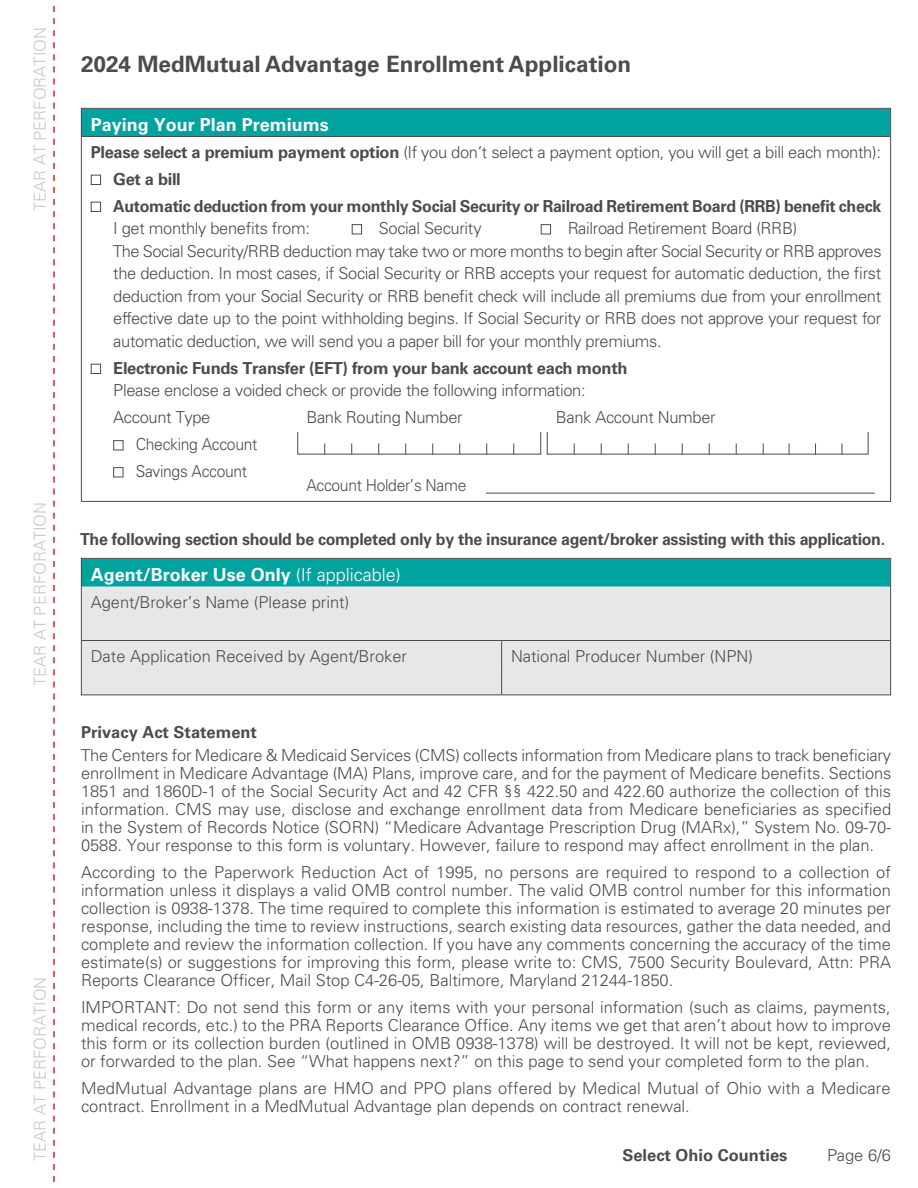
<style>
.page{position:relative;width:918px;height:1188px;background:#fff}
.page>*{position:absolute;margin:0;border:0;box-sizing:border-box;transform-origin:0 0}
.Form_Title{font:700 22.5px "Univers LT Std";color:#4b4c4d}
.t1{font:700 18px "Univers LT Std";color:#fff}
.t2{font:300 16.5px/18px "Univers LT Std";color:#4b4c4d;text-align:justify}
.t3{font:300 16.5px "Univers LT Std";letter-spacing:-.02em;color:#4b4c4d}
.t4{font:700 16.5px "Univers LT Std";letter-spacing:-.02em;color:#4b4c4d}
.t5{font:300 16.5px "Univers LT Std";color:#c7c8ca}
.t6{font:300 16.5px "Univers LT Std";letter-spacing:-.02em;color:#4b4c4d;scale:.95 1}
.t7{font:700 16.5px "Univers LT Std";color:#4b4c4d}
.s1{font-weight:700}
.s2{font-weight:300}
</style>
<div class="page">
<div style="left:82px;top:559px;width:808px;height:27px;background:#00a39d"></div>
<div style="left:83px;top:586px;width:806px;height:107px;background:#e6e7e9"></div>
<hr style="left:82px;top:640px;width:420px;height:1px;background:#4b4c4d">
<hr style="left:502px;top:640px;width:388px;height:1px;background:#4b4c4d">
<svg style="left:501px;top:641px;width:1px;height:52px"></svg>
<div style="left:81px;top:558px;width:810px;height:137px;border:1px solid #4b4c4d"></div>
<div style="left:82px;top:109px;width:808px;height:27px;background:#00a39d"></div>
<hr style="left:82px;top:136px;width:215px;height:1px;background:#4b4c4d">
<hr style="left:297px;top:136px;width:250px;height:1px;background:#4b4c4d">
<hr style="left:547px;top:136px;width:343px;height:1px;background:#4b4c4d">
<svg style="left:324px;top:443px;width:1px;height:12px"></svg>
<svg style="left:351px;top:443px;width:1px;height:12px"></svg>
<svg style="left:378px;top:443px;width:1px;height:12px"></svg>
<svg style="left:405px;top:443px;width:1px;height:12px"></svg>
<svg style="left:432px;top:443px;width:1px;height:12px"></svg>
<svg style="left:459px;top:443px;width:1px;height:12px"></svg>
<svg style="left:486px;top:443px;width:1px;height:12px"></svg>
<svg style="left:513px;top:443px;width:1px;height:12px"></svg>
<svg style="left:574px;top:443px;width:1px;height:12px"></svg>
<svg style="left:601px;top:443px;width:1px;height:12px"></svg>
<svg style="left:628px;top:443px;width:1px;height:12px"></svg>
<svg style="left:655px;top:443px;width:1px;height:12px"></svg>
<svg style="left:682px;top:443px;width:1px;height:12px"></svg>
<svg style="left:709px;top:443px;width:1px;height:12px"></svg>
<svg style="left:736px;top:443px;width:1px;height:12px"></svg>
<svg style="left:789px;top:443px;width:1px;height:12px"></svg>
<svg style="left:815px;top:443px;width:1px;height:12px"></svg>
<svg style="left:842px;top:443px;width:1px;height:12px"></svg>
<svg style="left:763px;top:443px;width:1px;height:12px"></svg>
<hr style="left:486px;top:493px;width:389px;height:1px;background:#4b4c4d">
<svg style="left:53px;top:0;width:2px;height:1182px"></svg>
<p class="t5" style="left:30px;top:211px;width:186px;rotate:-90deg">TEAR AT PERFORATION</p>
<p class="t5" style="left:30px;top:686px;width:186px;rotate:-90deg">TEAR AT PERFORATION</p>
<p class="t5" style="left:30px;top:1161px;width:186px;rotate:-90deg">TEAR AT PERFORATION</p>
<p class="Form_Title" style="left:81px;top:51px;width:552px">2024 MedMutual Advantage Enrollment Application</p>
<p class="t1" style="left:91px;top:114px;width:240px">Paying Your Plan Premiums</p>
<p class="t3" style="left:91px;top:142px;width:792px"><span class="s1">Please select a premium payment option</span> (If you don’t select a payment option, you will get a bill each month):</p>
<p class="t4" style="left:91px;top:169px;width:92px">■ Get a bill</p>
<p class="t4" style="left:91px;top:196px;width:792px">■ Automatic deduction from your monthly Social Security or Railroad Retirement Board (RRB) benefit check</p>
<p class="t3" style="left:113px;top:218px;width:198px">I get monthly benefits from:</p>
<p class="t3" style="left:352px;top:218px;width:131px">■ Social Security</p>
<p class="t3" style="left:541px;top:218px;width:258px">■ Railroad Retirement Board (RRB)</p>
<p class="t2" style="left:113px;top:239px;width:770px;line-height:22.5px">The Social Security/RRB deduction may take two or more months to begin after Social Security or RRB approves the deduction. In most cases, if Social Security or RRB accepts your request for automatic deduction, the first deduction from your Social Security or RRB benefit check will include all premiums due from your enrollment effective date up to the point withholding begins. If Social Security or RRB does not approve your request for automatic deduction, we will send you a paper bill for your monthly premiums.</p>
<p class="t4" style="left:91px;top:358px;width:538px">■ Electronic Funds Transfer (EFT) from your bank account each month</p>
<p class="t3" style="left:113px;top:380px;width:474px">Please enclose a voided check or provide the following information:</p>
<p class="t3" style="left:113px;top:407px;width:99px">Account Type</p>
<p class="t3" style="left:306px;top:407px;width:158px">Bank Routing Number</p>
<p class="t3" style="left:556px;top:407px;width:162px">Bank Account Number</p>
<p class="t6" style="left:113px;top:434px;width:153px">■ Checking Account</p>
<p class="t6" style="left:113px;top:461px;width:143px">■ Savings Account</p>
<p class="t6" style="left:306px;top:475px;width:170px">Account Holder’s Name</p>
<p class="t4" style="left:80px;top:529px;width:806px">The following section should be completed only by the insurance agent/broker assisting with this application.</p>
<p class="t1" style="left:91px;top:564px;width:312px">Agent/Broker Use Only <span class="s2">(If applicable)</span></p>
<p class="t2" style="left:91px;top:593px;width:260px">Agent/Broker’s Name (Please print)</p>
<p class="t2" style="left:91px;top:647px;width:318px">Date Application Received by Agent/Broker</p>
<p class="t2" style="left:511px;top:647px;width:244px">National Producer Number (NPN)</p>
<p class="t7" style="left:81px;top:723px;width:178px">Privacy Act Statement</p>
<p class="t2" style="left:81px;top:746px;width:812px">The Centers for Medicare &amp; Medicaid Services (CMS) collects information from Medicare plans to track beneficiary enrollment in Medicare Advantage (MA) Plans, improve care, and for the payment of Medicare benefits. Sections 1851 and 1860D-1 of the Social Security Act and 42 CFR §§ 422.50 and 422.60 authorize the collection of this information. CMS may use, disclose and exchange enrollment data from Medicare beneficiaries as specified in the System of Records Notice (SORN) “Medicare Advantage Prescription Drug (MARx),” System No. 09-70- 0588. Your response to this form is voluntary. However, failure to respond may affect enrollment in the plan.</p>
<p class="t2" style="left:81px;top:863px;width:812px">According to the Paperwork Reduction Act of 1995, no persons are required to respond to a collection of information unless it displays a valid OMB control number. The valid OMB control number for this information collection is 0938-1378. The time required to complete this information is estimated to average 20 minutes per response, including the time to review instructions, search existing data resources, gather the data needed, and complete and review the information collection. If you have any comments concerning the accuracy of the time estimate(s) or suggestions for improving this form, please write to: CMS, 7500 Security Boulevard, Attn: PRA Reports Clearance Officer, Mail Stop C4-26-05, Baltimore, Maryland 21244-1850.</p>
<p class="t2" style="left:81px;top:998px;width:812px">IMPORTANT: Do not send this form or any items with your personal information (such as claims, payments, medical records, etc.) to the PRA Reports Clearance Office. Any items we get that aren’t about how to improve this form or its collection burden (outlined in OMB 0938-1378) will be destroyed. It will not be kept, reviewed, or forwarded to the plan. See “What happens next?” on this page to send your completed form to the plan.</p>
<p class="t2" style="left:81px;top:1079px;width:811px">MedMutual Advantage plans are HMO and PPO plans offered by Medical Mutual of Ohio with a Medicare contract. Enrollment in a MedMutual Advantage plan depends on contract renewal.</p>
<p class="t7" style="left:622px;top:1146px;width:167px">Select Ohio Counties</p>
<p class="t2" style="left:827px;top:1146px;width:65px">Page 6/6</p>
</div>
